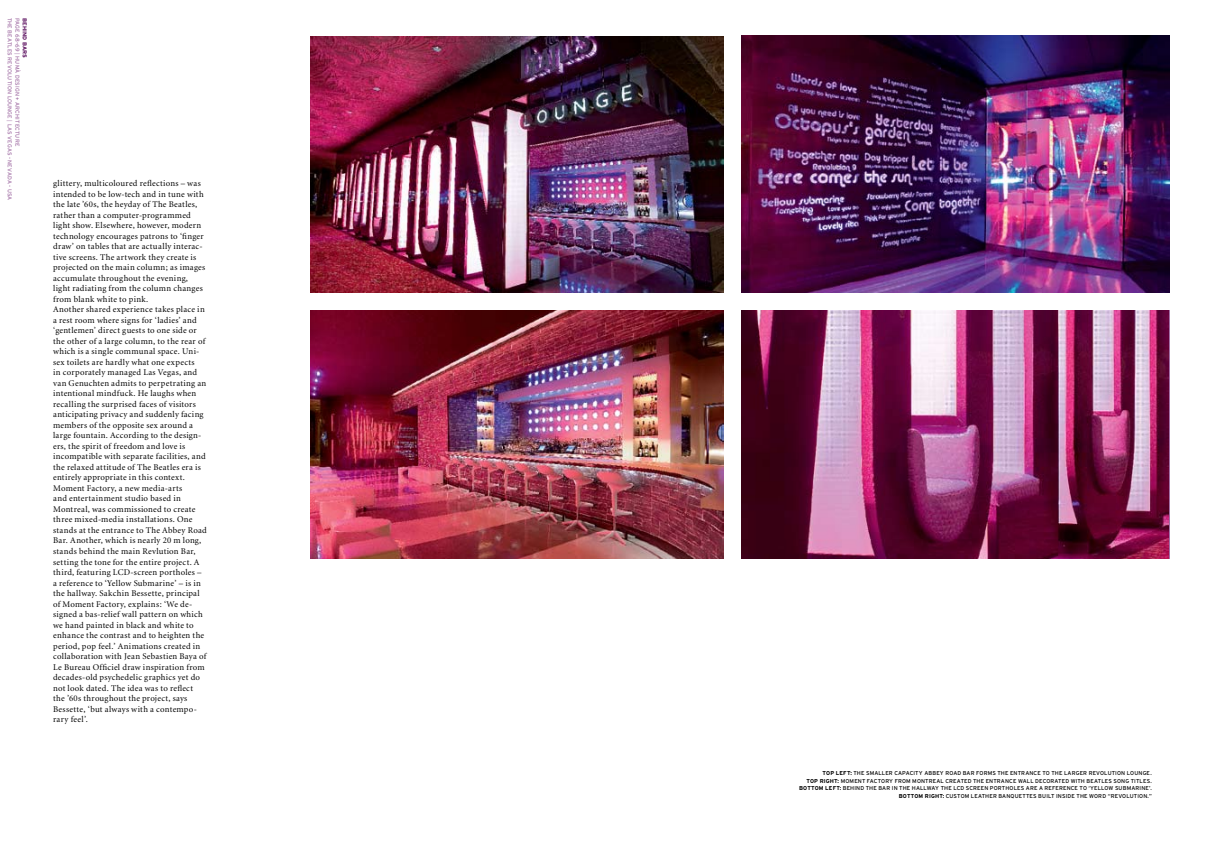
<style>
.page{position:relative;width:1205px;height:851px;background:#fff}
.page>*{position:absolute;margin:0;border:0;box-sizing:border-box;transform-origin:0 0}
.t1{font:8.75px/10.5px "Minion";letter-spacing:.03em;color:#000}
.t2{font:5.62px/7.5px "Interstate";letter-spacing:.02em;color:#000;text-align:right}
.t3{font:5.62px/7.5px "Interstate";letter-spacing:.025em;color:#a26fa5}
.s1{font-weight:700;color:#510055}
.s2{font-weight:300}
.s3{font-weight:700}
</style>
<div class="page">
<img style="left:741px;top:35px;width:428px;height:257px">
<img style="left:310px;top:37px;width:413px;height:255px">
<img style="left:741px;top:310px;width:427px;height:248px">
<img style="left:310px;top:310px;width:413px;height:248px">
<p class="t3" style="left:29px;top:18px;width:183px;rotate:90deg"><span class="s1">BEHIND BARS<br></span>PAGE 68-69 <span class="s2">|</span> H UMÀ DESIGN + ARCHITECTURE<br>THE BEATLES REVOLUTION LOUNGE <span class="s2">|</span> LAS VEGAS - N EVADA - USA</p>
<p class="t1" style="left:53px;top:178px;width:155px">glittery, multicoloured reflections – was intended to be low-tech and in tune with the late ’60s, the heyday of The Beatles, rather than a computer-programmed light show. Elsewhere, however, modern technology encourages patrons to ‘finger draw’ on tables that are actually interac&shy;tive screens. The artwork they create is projected on the main column; as images accumulate throughout the evening, light radiating from the column changes from blank white to pink.<br>Another shared experience takes place in a rest room where signs for ‘ladies’ and ‘gentlemen’ direct guests to one side or the other of a large column, to the rear of which is a single communal space. Uni&shy;sex toilets are hardly what one expects<br>in corporately managed Las Vegas, and van Genuchten admits to perpetrating an intentional mindfuck. He laughs when recalling the surprised faces of visitors anticipating privacy and suddenly facing members of the opposite sex around a large fountain. According to the design&shy;ers, the spirit of freedom and love is incompatible with separate facilities, and the relaxed attitude of The Beatles era is entirely appropriate in this context.<br>Moment Factory, a new media-arts<br>and entertainment studio based in Montreal, was commissioned to create three mixed-media installations. One stands at the entrance to The Abbey Road Bar. Another, which is nearly 20 m long, stands behind the main Revlution Bar, setting the tone for the entire project. A third, featuring LCD-screen portholes – a reference to ‘Yellow Submarine’ – is in the hallway. Sakchin Bessette, principal of Moment Factory, explains: ‘We de&shy;signed a bas-relief wall pattern on which we hand painted in black and white to enhance the contrast and to heighten the period, pop feel.’ Animations created in collaboration with Jean Sebastien Baya of Le Bureau Officiel draw inspiration from decades-old psychedelic graphics yet do not look dated. The idea was to reflect the ’60s throughout the project, says Bessette, ‘but always with a contempo&shy;rary feel’.</p>
<p class="t2" style="left:799px;top:769px;width:354px"><span class="s3">TOP LEFT:</span> THE SMALLER CAPACITY ABBEY ROAD BAR FORMS THE ENTRANCE TO THE LARGER REVOLUTION LOUNGE.<br><span class="s3">TOP RIGHT:</span> MOMENT FACTORY FROM MONTREAL CREATED THE ENTRANCE WALL DECORATED WITH BEATLES SONG TITLES.<br><span class="s3">BOTTOM LEFT:</span> BEHIND THE BAR IN THE HALLWAY THE LCD SCREEN PORTHOLES ARE A REFERENCE TO ‘YELLOW SUBMARINE’.<br><span class="s3">BOTTOM RIGHT:</span> CUSTOM LEATHER BANQUETTES BUILT INSIDE THE WORD “REVOLUTION.”</p>
</div>
